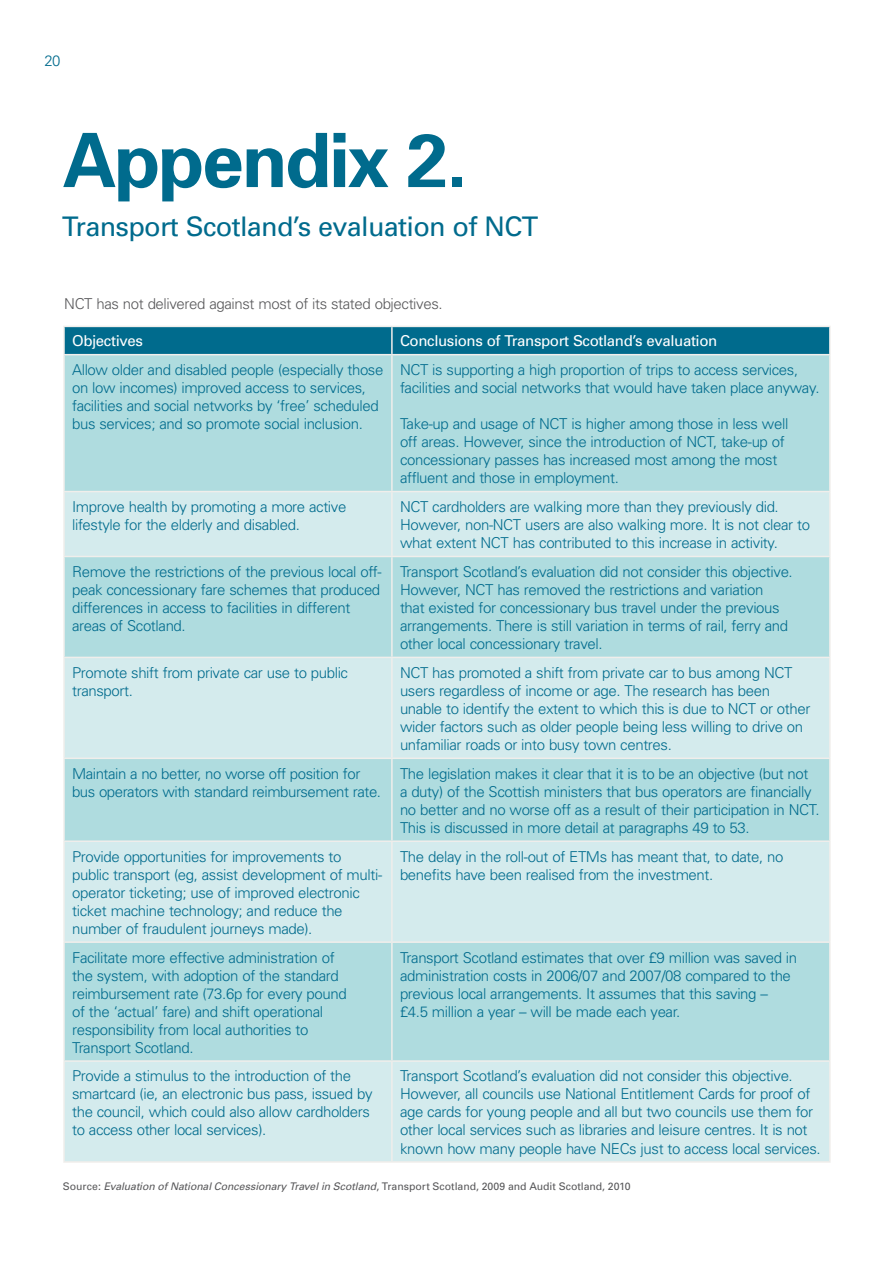
<style>
.page{position:relative;width:893px;height:1263px;background:#fff}
.page>*{position:absolute;margin:0;border:0;box-sizing:border-box;transform-origin:0 0}
.Appendix-_Heading{font:700 75px "Univers";letter-spacing:-.025em;color:#006b8d}
.Appendix_-_Subheadin{font:27px "Univers";letter-spacing:-.025em;color:#006b8d}
.t1{font:300 15px/18px "Univers";letter-spacing:-.025em;color:#006b8d}
.t2{font:15px "Univers";letter-spacing:-.025em;color:#fff}
.Paragraph{font:300 15px "Univers";letter-spacing:-.025em;color:#58585a}
.Source{font:10.5px "Univers";letter-spacing:-.005em;color:#58585a}
.s1{font-style:italic}
</style>
<div class="page">
<svg style="left:65px;top:327px;width:764px;height:27px;background:#026c8d"></svg>
<div style="left:65px;top:355px;width:764px;height:136px;background:#afdcdf"></div>
<svg style="left:65px;top:492px;width:764px;height:669px;background:#c3e4e6"></svg>
<hr style="left:63px;top:326px;width:329px;height:1px;background:#f0eeeb">
<hr style="left:63px;top:327px;width:2px;height:27px;background:#f0eeeb">
<hr style="left:392px;top:326px;width:439px;height:1px;background:#f0eeeb">
<hr style="left:391px;top:327px;width:2px;height:27px;background:#f0eeeb">
<hr style="left:829px;top:327px;width:2px;height:27px;background:#f0eeeb">
<hr style="left:63px;top:354px;width:329px;height:1px;background:#f0eeeb">
<hr style="left:63px;top:355px;width:2px;height:136px;background:#f0eeeb">
<hr style="left:392px;top:354px;width:439px;height:1px;background:#f0eeeb">
<hr style="left:391px;top:355px;width:2px;height:136px;background:#f0eeeb">
<hr style="left:829px;top:355px;width:2px;height:136px;background:#f0eeeb">
<hr style="left:63px;top:491px;width:329px;height:1px;background:#f0eeeb">
<hr style="left:63px;top:492px;width:2px;height:64px;background:#f0eeeb">
<hr style="left:392px;top:491px;width:439px;height:1px;background:#f0eeeb">
<hr style="left:391px;top:492px;width:2px;height:64px;background:#f0eeeb">
<hr style="left:829px;top:492px;width:2px;height:64px;background:#f0eeeb">
<hr style="left:63px;top:556px;width:329px;height:1px;background:#f0eeeb">
<hr style="left:63px;top:557px;width:2px;height:100px;background:#f0eeeb">
<hr style="left:392px;top:556px;width:439px;height:1px;background:#f0eeeb">
<hr style="left:391px;top:557px;width:2px;height:100px;background:#f0eeeb">
<hr style="left:829px;top:557px;width:2px;height:100px;background:#f0eeeb">
<hr style="left:63px;top:657px;width:329px;height:1px;background:#f0eeeb">
<hr style="left:63px;top:658px;width:2px;height:99px;background:#f0eeeb">
<hr style="left:392px;top:657px;width:439px;height:1px;background:#f0eeeb">
<hr style="left:391px;top:658px;width:2px;height:99px;background:#f0eeeb">
<hr style="left:829px;top:658px;width:2px;height:99px;background:#f0eeeb">
<hr style="left:63px;top:757px;width:329px;height:2px;background:#f0eeeb">
<hr style="left:63px;top:759px;width:2px;height:81px;background:#f0eeeb">
<hr style="left:392px;top:757px;width:439px;height:2px;background:#f0eeeb">
<hr style="left:391px;top:759px;width:2px;height:81px;background:#f0eeeb">
<hr style="left:829px;top:759px;width:2px;height:81px;background:#f0eeeb">
<hr style="left:63px;top:840px;width:329px;height:2px;background:#f0eeeb">
<hr style="left:63px;top:842px;width:2px;height:99px;background:#f0eeeb">
<hr style="left:392px;top:840px;width:439px;height:2px;background:#f0eeeb">
<hr style="left:391px;top:842px;width:2px;height:99px;background:#f0eeeb">
<hr style="left:829px;top:842px;width:2px;height:99px;background:#f0eeeb">
<hr style="left:63px;top:941px;width:329px;height:2px;background:#f0eeeb">
<hr style="left:63px;top:943px;width:2px;height:117px;background:#f0eeeb">
<hr style="left:392px;top:941px;width:439px;height:2px;background:#f0eeeb">
<hr style="left:391px;top:943px;width:2px;height:117px;background:#f0eeeb">
<hr style="left:829px;top:943px;width:2px;height:117px;background:#f0eeeb">
<hr style="left:63px;top:1060px;width:329px;height:2px;background:#f0eeeb">
<hr style="left:63px;top:1062px;width:2px;height:99px;background:#f0eeeb">
<hr style="left:392px;top:1060px;width:439px;height:2px;background:#f0eeeb">
<hr style="left:391px;top:1062px;width:2px;height:99px;background:#f0eeeb">
<hr style="left:829px;top:1062px;width:2px;height:99px;background:#f0eeeb">
<hr style="left:63px;top:1161px;width:329px;height:2px;background:#f0eeeb">
<hr style="left:392px;top:1161px;width:439px;height:2px;background:#f0eeeb">
<p class="t1" style="left:45px;top:52px;width:17px">20</p>
<p class="Appendix-_Heading" style="left:62px;top:115px;width:406px">Appendix 2.</p>
<p class="Appendix_-_Subheadin" style="left:62px;top:211px;width:478px">Transport Scotland’s evaluation of NCT</p>
<p class="Paragraph" style="left:64px;top:295px;width:380px">NCT has not delivered against most of its stated objectives.</p>
<p class="t2" style="left:72px;top:332px;width:72px">Objectives</p>
<p class="t2" style="left:400px;top:332px;width:319px">Conclusions of Transport Scotland’s evaluation</p>
<p class="t1" style="left:72px;top:361px;width:313px">Allow older and disabled people (especially those on low incomes) improved access to services, facilities and social networks by ‘free’ scheduled bus services; and so promote social inclusion.</p>
<p class="t1" style="left:400px;top:361px;width:421px">NCT is supporting a high proportion of trips to access services, facilities and social networks that would have taken place anyway.</p>
<p class="t1" style="left:400px;top:415px;width:390px">Take-up and usage of NCT is higher among those in less well off areas. However, since the introduction of NCT, take-up of concessionary passes has increased most among the most affluent and those in employment.</p>
<p class="t1" style="left:72px;top:498px;width:276px">Improve health by promoting a more active lifestyle for the elderly and disabled.</p>
<p class="t1" style="left:400px;top:498px;width:411px">NCT cardholders are walking more than they previously did.<br>However, non-NCT users are also walking more. It is not clear to what extent NCT has contributed to this increase in activity.</p>
<p class="t1" style="left:72px;top:563px;width:311px">Remove the restrictions of the previous local off&shy;peak concessionary fare schemes that produced differences in access to facilities in different areas of Scotland.</p>
<p class="t1" style="left:400px;top:563px;width:394px">Transport Scotland’s evaluation did not consider this objective.<br>However, NCT has removed the restrictions and variation<br>that existed for concessionary bus travel under the previous arrangements. There is still variation in terms of rail, ferry and other local concessionary travel.</p>
<p class="t1" style="left:72px;top:663px;width:278px">Promote shift from private car use to public transport.</p>
<p class="t1" style="left:400px;top:663px;width:412px">NCT has promoted a shift from private car to bus among NCT users regardless of income or age. The research has been unable to identify the extent to which this is due to NCT or other wider factors such as older people being less willing to drive on unfamiliar roads or into busy town centres.</p>
<p class="t1" style="left:72px;top:764px;width:310px">Maintain a no better, no worse off position for bus operators with standard reimbursement rate.</p>
<p class="t1" style="left:400px;top:764px;width:421px">The legislation makes it clear that it is to be an objective (but not a duty) of the Scottish ministers that bus operators are financially no better and no worse off as a result of their participation in NCT.<br>This is discussed in more detail at paragraphs 49 to 53.</p>
<p class="t1" style="left:72px;top:847px;width:312px">Provide opportunities for improvements to public transport (eg, assist development of multi&shy;operator ticketing; use of improved electronic ticket machine technology; and reduce the number of fraudulent journeys made).</p>
<p class="t1" style="left:400px;top:847px;width:385px">The delay in the roll-out of ETMs has meant that, to date, no benefits have been realised from the investment.</p>
<p class="t1" style="left:72px;top:948px;width:276px">Facilitate more effective administration of the system, with adoption of the standard reimbursement rate (73.6p for every pound of the ‘actual’ fare) and shift operational responsibility from local authorities to Transport Scotland.</p>
<p class="t1" style="left:400px;top:948px;width:399px">Transport Scotland estimates that over £9 million was saved in administration costs in 2006/07 and 2007/08 compared to the previous local arrangements. It assumes that this saving – £4.5 million a year – will be made each year.</p>
<p class="t1" style="left:72px;top:1067px;width:302px">Provide a stimulus to the introduction of the smartcard (ie, an electronic bus pass, issued by the council, which could also allow cardholders to access other local services).</p>
<p class="t1" style="left:400px;top:1067px;width:422px">Transport Scotland’s evaluation did not consider this objective.<br>However, all councils use National Entitlement Cards for proof of age cards for young people and all but two councils use them for other local services such as libraries and leisure centres. It is not known how many people have NECs just to access local services.</p>
<p class="Source" style="left:63px;top:1180px;width:569px">Source: <span class="s1">Evaluation of National Concessionary Travel in Scotland</span>, Transport Scotland, 2009 and Audit Scotland, 2010</p>
</div>
